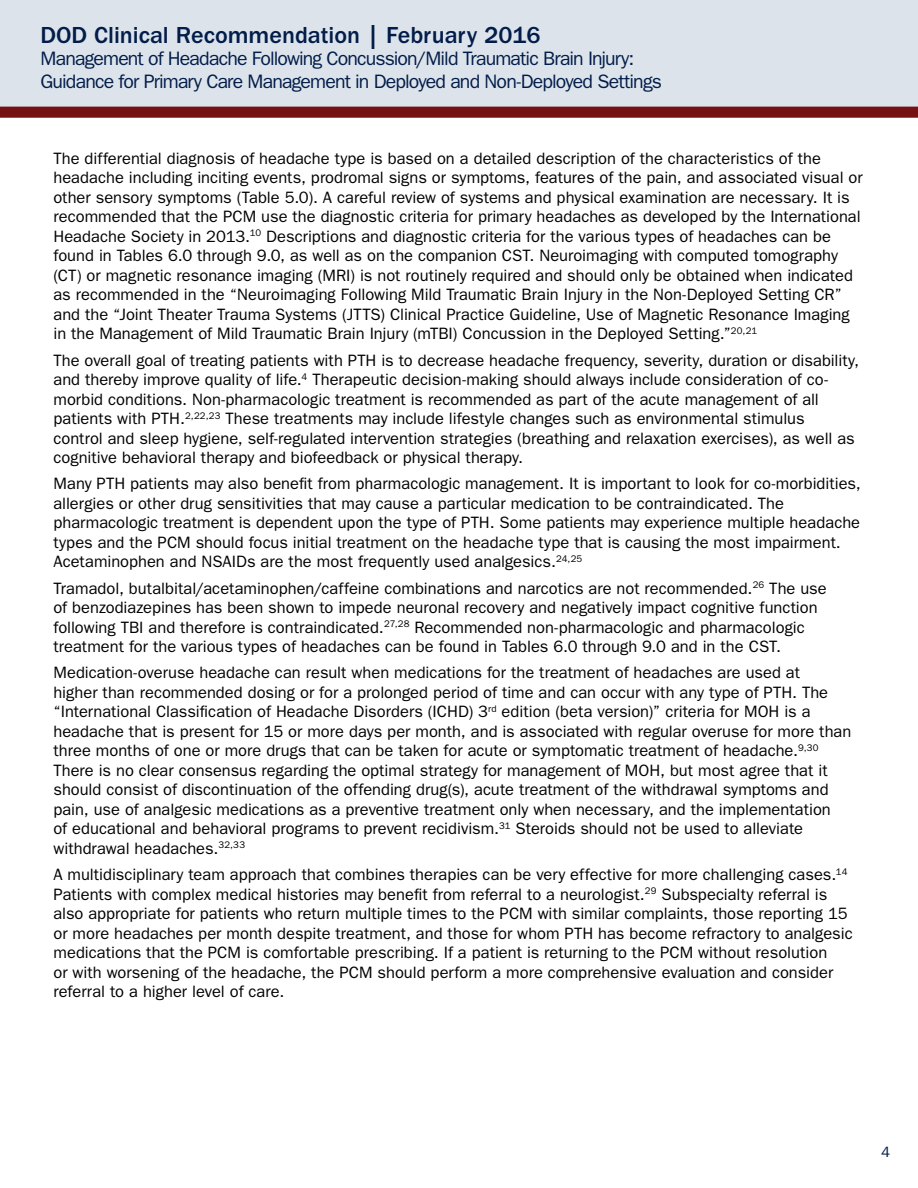
<style>
.page{position:relative;width:918px;height:1188px;background:#fff}
.page>*{position:absolute;margin:0;border:0;box-sizing:border-box;transform-origin:0 0}
.t1{font:500 24px "ITC Franklin Gothic Std";color:#021d49}
.t2{font:19.5px/22.5px "ITC Franklin Gothic Std";letter-spacing:-.045em;color:#021d49}
.t3{font:16.5px/19.5px "ITC Franklin Gothic Std";color:#000}
.t4{font:15px "ITC Franklin Gothic Std";color:#021d49}
</style>
<div class="page">
<div style="left:0;top:0;width:918px;height:108px;background:#dce3eb"></div>
<div style="left:0;top:107px;width:918px;height:11px;background:#761113"></div>
<h1 class="t1" style="left:40px;top:21px;width:502px">DOD Clinical Recommendation | February 2016</h1>
<p class="t2" style="left:40px;top:48px;width:623px">Management of Headache Following Concussion/Mild Traumatic Brain Injury:<br>Guidance for Primary Care Management in Deployed and Non-Deployed Settings</p>
<p class="t3" style="left:53px;top:149px;width:811px">The differential diagnosis of headache type is based on a detailed description of the characteristics of the headache including inciting events, prodromal signs or symptoms, features of the pain, and associated visual or other sensory symptoms (Table 5.0). A careful review of systems and physical examination are necessary. It is recommended that the PCM use the diagnostic criteria for primary headaches as developed by the International Headache Society in 2013.<sup>10</sup> Descriptions and diagnostic criteria for the various types of headaches can be found in Tables 6.0 through 9.0, as well as on the companion CST. Neuroimaging with computed tomography (CT) or magnetic resonance imaging (MRI) is not routinely required and should only be obtained when indicated as recommended in the “Neuroimaging Following Mild Traumatic Brain Injury in the Non-Deployed Setting CR” and the “Joint Theater Trauma Systems (JTTS) Clinical Practice Guideline, Use of Magnetic Resonance Imaging in the Management of Mild Traumatic Brain Injury (mTBI) Concussion in the Deployed Setting.”<sup>20,21</sup></p>
<p class="t3" style="left:53px;top:350px;width:807px">The overall goal of treating patients with PTH is to decrease headache frequency, severity, duration or disability, and thereby improve quality of life.<sup>4</sup> Therapeutic decision-making should always include consideration of co&shy;morbid conditions. Non-pharmacologic treatment is recommended as part of the acute management of all patients with PTH.<sup>2,22,23</sup> These treatments may include lifestyle changes such as environmental stimulus<br>control and sleep hygiene, self-regulated intervention strategies (breathing and relaxation exercises), as well as cognitive behavioral therapy and biofeedback or physical therapy.</p>
<p class="t3" style="left:53px;top:474px;width:809px">Many PTH patients may also benefit from pharmacologic management. It is important to look for co-morbidities, allergies or other drug sensitivities that may cause a particular medication to be contraindicated. The pharmacologic treatment is dependent upon the type of PTH. Some patients may experience multiple headache types and the PCM should focus initial treatment on the headache type that is causing the most impairment.<br>Acetaminophen and NSAIDs are the most frequently used analgesics.<sup>24,25</sup></p>
<p class="t3" style="left:53px;top:578px;width:775px">Tramadol, butalbital/acetaminophen/caffeine combinations and narcotics are not recommended.<sup>26</sup> The use of benzodiazepines has been shown to impede neuronal recovery and negatively impact cognitive function following TBI and therefore is contraindicated.<sup>27,28</sup> Recommended non-pharmacologic and pharmacologic treatment for the various types of headaches can be found in Tables 6.0 through 9.0 and in the CST.</p>
<p class="t3" style="left:53px;top:663px;width:799px">Medication-overuse headache can result when medications for the treatment of headaches are used at<br>higher than recommended dosing or for a prolonged period of time and can occur with any type of PTH. The “International Classification of Headache Disorders (ICHD) 3<sup>rd</sup> edition (beta version)” criteria for MOH is a headache that is present for 15 or more days per month, and is associated with regular overuse for more than three months of one or more drugs that can be taken for acute or symptomatic treatment of headache.<sup>9,30<br></sup>There is no clear consensus regarding the optimal strategy for management of MOH, but most agree that it should consist of discontinuation of the offending drug(s), acute treatment of the withdrawal symptoms and pain, use of analgesic medications as a preventive treatment only when necessary, and the implementation<br>of educational and behavioral programs to prevent recidivism.<sup>31</sup> Steroids should not be used to alleviate withdrawal headaches.<sup>32,33</sup></p>
<p class="t3" style="left:53px;top:865px;width:801px">A multidisciplinary team approach that combines therapies can be very effective for more challenging cases.<sup>14<br></sup>Patients with complex medical histories may benefit from referral to a neurologist.<sup>29</sup> Subspecialty referral is also appropriate for patients who return multiple times to the PCM with similar complaints, those reporting 15 or more headaches per month despite treatment, and those for whom PTH has become refractory to analgesic medications that the PCM is comfortable prescribing. If a patient is returning to the PCM without resolution<br>or with worsening of the headache, the PCM should perform a more comprehensive evaluation and consider referral to a higher level of care.</p>
<p class="t4" style="left:881px;top:1143px;width:10px">4</p>
</div>
